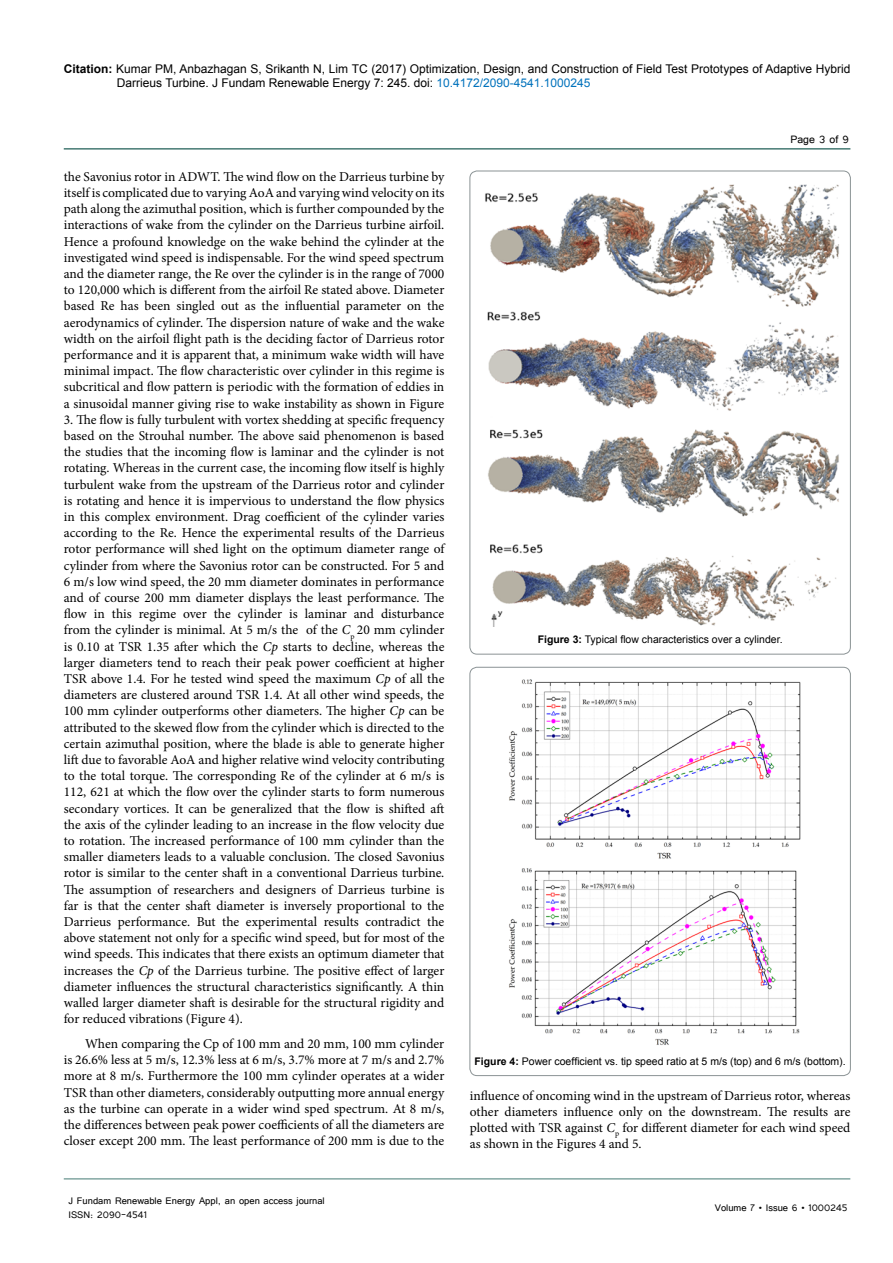
<style>
.page{position:relative;width:893px;height:1263px;background:#fff}
.page>*{position:absolute;margin:0;border:0;box-sizing:border-box;transform-origin:0 0}
.t1{font:13.5px/16.2px "Minion Pro";color:#000;text-align:justify}
.t2{font:13.5px "Tunga";color:#000}
.t3{font:12px/14.4px "Arial";color:#000}
.t4{font:12px/14.4px "Tunga";color:#000}
.t5{font:10.5px "Arial";color:#000}
.s1{font-weight:700}
.s2{color:#0072bc}
.s3{font-style:italic}
</style>
<div class="page">
<hr style="left:64px;top:148px;width:786px;height:2px;background:#457a73">
<hr style="left:64px;top:1179px;width:786px;height:1px;background:#457a73">
<img style="left:485px;top:184px;width:354px;height:442px">
<img style="left:509px;top:679px;width:292px;height:366px">
<p class="t3" style="left:117px;top:61px;width:735px;text-indent:-53px"><span class="s1">Citation:</span> Kumar PM, Anbazhagan S, Srikanth N, Lim TC (2017) Optimization, Design, and Construction of Field Test Prototypes of Adaptive Hybrid<br>Darrieus Turbine. J Fundam Renewable Energy 7: 245. doi: <span class="s2">10.4172/2090-4541.1000245</span></p>
<p class="t1" style="left:64px;top:168px;width:382px">the Savonius rotor in ADWT. The wind flow on the Darrieus turbine by itself is complicated due to varying AoA and varying wind velocity on its path along the azimuthal position, which is further compounded by the interactions of wake from the cylinder on the Darrieus turbine airfoil.<br>Hence a profound knowledge on the wake behind the cylinder at the investigated wind speed is indispensable. For the wind speed spectrum and the diameter range, the Re over the cylinder is in the range of 7000 to 120,000 which is different from the airfoil Re stated above. Diameter based Re has been singled out as the influential parameter on the aerodynamics of cylinder. The dispersion nature of wake and the wake width on the airfoil flight path is the deciding factor of Darrieus rotor performance and it is apparent that, a minimum wake width will have minimal impact. The flow characteristic over cylinder in this regime is subcritical and flow pattern is periodic with the formation of eddies in a sinusoidal manner giving rise to wake instability as shown in Figure</p>
<p class="t1" style="left:64px;top:411px;width:382px">3. The flow is fully turbulent with vortex shedding at specific frequency based on the Strouhal number. The above said phenomenon is based the studies that the incoming flow is laminar and the cylinder is not rotating. Whereas in the current case, the incoming flow itself is highly turbulent wake from the upstream of the Darrieus rotor and cylinder is rotating and hence it is impervious to understand the flow physics in this complex environment. Drag coefficient of the cylinder varies according to the Re. Hence the experimental results of the Darrieus rotor performance will shed light on the optimum diameter range of cylinder from where the Savonius rotor can be constructed. For 5 and 6 m/s low wind speed, the 20 mm diameter dominates in performance and of course 200 mm diameter displays the least performance. The flow in this regime over the cylinder is laminar and disturbance from the cylinder is minimal. At 5 m/s the of the <span class="s3">C</span><sub>p</sub> 20 mm cylinder is 0.10 at TSR 1.35 after which the <span class="s3">Cp</span> starts to decline, whereas the larger diameters tend to reach their peak power coefficient at higher TSR above 1.4. For he tested wind speed the maximum <span class="s3">Cp</span> of all the diameters are clustered around TSR 1.4. At all other wind speeds, the 100 mm cylinder outperforms other diameters. The higher <span class="s3">Cp</span> can be attributed to the skewed flow from the cylinder which is directed to the certain azimuthal position, where the blade is able to generate higher lift due to favorable AoA and higher relative wind velocity contributing to the total torque. The corresponding Re of the cylinder at 6 m/s is 112, 621 at which the flow over the cylinder starts to form numerous secondary vortices. It can be generalized that the flow is shifted aft the axis of the cylinder leading to an increase in the flow velocity due to rotation. The increased performance of 100 mm cylinder than the smaller diameters leads to a valuable conclusion. The closed Savonius rotor is similar to the center shaft in a conventional Darrieus turbine.<br>The assumption of researchers and designers of Darrieus turbine is far is that the center shaft diameter is inversely proportional to the Darrieus performance. But the experimental results contradict the above statement not only for a specific wind speed, but for most of the wind speeds. This indicates that there exists an optimum diameter that increases the <span class="s3">Cp</span> of the Darrieus turbine. The positive effect of larger diameter influences the structural characteristics significantly. A thin walled larger diameter shaft is desirable for the structural rigidity and for reduced vibrations (Figure 4).</p>
<p class="t1" style="left:64px;top:1036px;width:382px;text-indent:21px">When comparing the Cp of 100 mm and 20 mm, 100 mm cylinder is 26.6% less at 5 m/s, 12.3% less at 6 m/s, 3.7% more at 7 m/s and 2.7% more at 8 m/s. Furthermore the 100 mm cylinder operates at a wider TSR than other diameters, considerably outputting more annual energy as the turbine can operate in a wider wind sped spectrum. At 8 m/s, the differences between peak power coefficients of all the diameters are closer except 200 mm. The least performance of 200 mm is due to the</p>
<p class="t4" style="left:68px;top:1192px;width:258px">J Fundam Renewable Energy Appl, an open access journal<br>ISSN: 2090-4541</p>
<p class="t2" style="left:790px;top:131px;width:60px">Page 3 of 9</p>
<p class="t5" style="left:538px;top:632px;width:246px"><span class="s1">Figure 3:</span> Typical flow characteristics over a cylinder.</p>
<p class="t5" style="left:475px;top:1055px;width:373px"><span class="s1">Figure 4:</span> Power coefficient vs. tip speed ratio at 5 m/s (top) and 6 m/s (bottom).</p>
<p class="t1" style="left:470px;top:1087px;width:382px">influence of oncoming wind in the upstream of Darrieus rotor, whereas other diameters influence only on the downstream. The results are plotted with TSR against <span class="s3">C</span><sub>p</sub> for different diameter for each wind speed as shown in the Figures 4 and 5.</p>
<p class="t4" style="left:715px;top:1199px;width:134px">Volume 7 • Issue 6 • 1000245</p>
</div>
